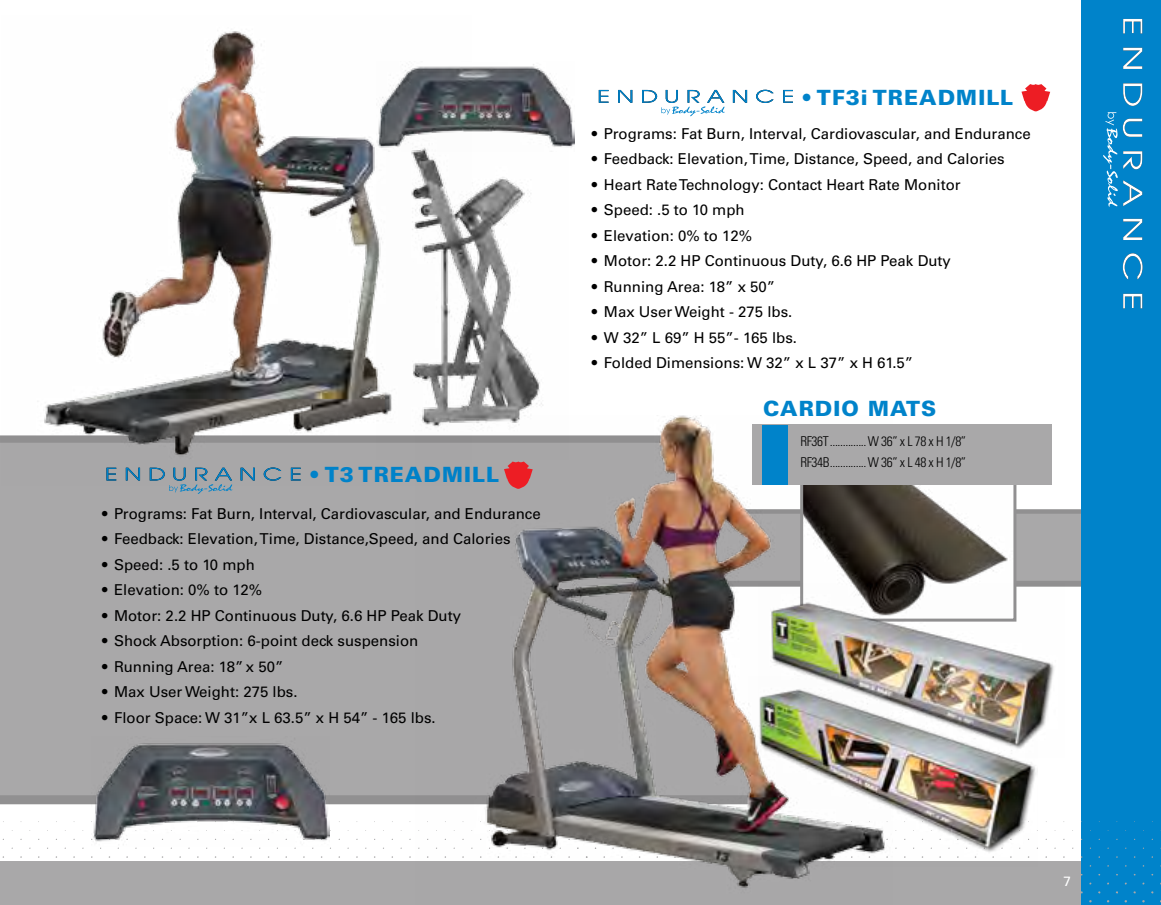
<style>
.page{position:relative;width:1161px;height:905px;background:#fff}
.page>*{position:absolute;margin:0;border:0;box-sizing:border-box;transform-origin:0 0}
.t1{font:900 21px "Univers LT Std";letter-spacing:.05em;color:#0083ca}
.t2{font:15px "Univers LT Std";color:#000}
.t3{font:300 condensed 13.5px/21px "Univers LT Std";letter-spacing:-.03em;color:#000}
.t4{font:13.5px "Univers LT Std";color:#fff}
</style>
<div class="page">
<div style="left:1016px;top:513px;width:66px;height:67px;background:#a9a8a9"></div>
<div style="left:0;top:443px;width:416px;height:352px;background:#a9a8a9"></div>
<div style="left:0;top:861px;width:1161px;height:43px;background:#a9a8a9"></div>
<div style="left:1082px;top:0;width:79px;height:904px;background:#0083ca"></div>
<svg style="left:1081px;top:891px;width:2px;height:12px"></svg>
<svg style="left:1089px;top:891px;width:12px;height:12px"></svg>
<svg style="left:1107px;top:891px;width:11px;height:12px"></svg>
<svg style="left:1125px;top:891px;width:11px;height:12px"></svg>
<svg style="left:1142px;top:891px;width:12px;height:12px"></svg>
<svg style="left:1123px;top:19px;width:19px;height:14px"></svg>
<svg style="left:1123px;top:48px;width:19px;height:21px"></svg>
<svg style="left:1123px;top:83px;width:19px;height:23px"></svg>
<svg style="left:1123px;top:219px;width:19px;height:21px"></svg>
<svg style="left:1123px;top:253px;width:20px;height:26px"></svg>
<svg style="left:1123px;top:294px;width:19px;height:14px"></svg>
<svg style="left:1103px;top:112px;width:39px;height:94px"></svg>
<svg style="left:150px;top:486px;width:82px;height:8px"></svg>
<img style="left:416px;top:415px;width:394px;height:473px">
<svg style="left:504px;top:461px;width:29px;height:28px"></svg>
<svg style="left:599px;top:90px;width:10px;height:13px"></svg>
<svg style="left:618px;top:90px;width:14px;height:13px"></svg>
<svg style="left:733px;top:90px;width:14px;height:13px"></svg>
<svg style="left:756px;top:90px;width:18px;height:13px"></svg>
<svg style="left:783px;top:90px;width:10px;height:13px"></svg>
<svg style="left:642px;top:90px;width:83px;height:26px"></svg>
<img style="left:2px;top:31px;width:469px;height:455px">
<img style="left:377px;top:152px;width:192px;height:307px">
<svg style="left:1022px;top:84px;width:28px;height:27px"></svg>
<img style="left:377px;top:61px;width:197px;height:91px">
<img style="left:91px;top:737px;width:238px;height:105px">
<img style="left:804px;top:484px;width:208px;height:99px">
<div style="left:800px;top:451px;width:216px;height:170px;border:3px solid #919091"></div>
<img style="left:759px;top:583px;width:306px;height:150px">
<img style="left:748px;top:676px;width:289px;height:190px">
<div style="left:752px;top:424px;width:300px;height:60px;background:#a9a8a9"></div>
<div style="left:763px;top:425px;width:25px;height:59px;background:#0083ca"></div>
<h1 class="t1" style="left:309px;top:461px;width:191px">• T3 TREADMILL</h1>
<p class="t2" style="left:102px;top:504px;width:440px">• Programs: Fat Burn, Interval, Cardiovascular, and Endurance</p>
<p class="t2" style="left:102px;top:530px;width:410px">• Feedback: Elevation, Time, Distance,Speed, and Calories</p>
<p class="t2" style="left:102px;top:555px;width:154px">• Speed: .5 to 10 mph</p>
<p class="t2" style="left:102px;top:581px;width:162px">• Elevation: 0% to 12%</p>
<p class="t2" style="left:102px;top:606px;width:361px">• Motor: 2.2 HP Continuous Duty, 6.6 HP Peak Duty</p>
<p class="t2" style="left:102px;top:632px;width:318px">• Shock Absorption: 6-point deck suspension</p>
<p class="t2" style="left:102px;top:657px;width:183px">• Running Area: 18” x 50”</p>
<p class="t2" style="left:102px;top:683px;width:197px">• Max User Weight: 275 lbs.</p>
<p class="t2" style="left:102px;top:708px;width:335px">• Floor Space: W 31”x L 63.5” x H 54” - 165 lbs.</p>
<h1 class="t1" style="left:802px;top:84px;width:213px">• TF3i TREADMILL</h1>
<p class="t2" style="left:592px;top:124px;width:440px">• Programs: Fat Burn, Interval, Cardiovascular, and Endurance</p>
<p class="t2" style="left:592px;top:150px;width:414px">• Feedback: Elevation, Time, Distance, Speed, and Calories</p>
<p class="t2" style="left:592px;top:175px;width:370px">• Heart Rate Technology: Contact Heart Rate Monitor</p>
<p class="t2" style="left:592px;top:201px;width:154px">• Speed: .5 to 10 mph</p>
<p class="t2" style="left:592px;top:226px;width:162px">• Elevation: 0% to 12%</p>
<p class="t2" style="left:592px;top:252px;width:361px">• Motor: 2.2 HP Continuous Duty, 6.6 HP Peak Duty</p>
<p class="t2" style="left:592px;top:277px;width:185px">• Running Area: 18” x 50”</p>
<p class="t2" style="left:592px;top:303px;width:202px">• Max User Weight - 275 lbs.</p>
<p class="t2" style="left:592px;top:328px;width:207px">• W 32” L 69” H 55”- 165 lbs.</p>
<p class="t2" style="left:592px;top:354px;width:323px">• Folded Dimensions: W 32” x L 37” x H 61.5”</p>
<h1 class="t1" style="left:763px;top:395px;width:175px">CARDIO MATS</h1>
<p class="t3" style="left:800px;top:431px;width:167px">RF36T..............W 36” x L 78 x H 1/8”<br>RF34B..............W 36” x L 48 x H 1/8”</p>
<p class="t4" style="left:1063px;top:873px;width:9px">7</p>
</div>
